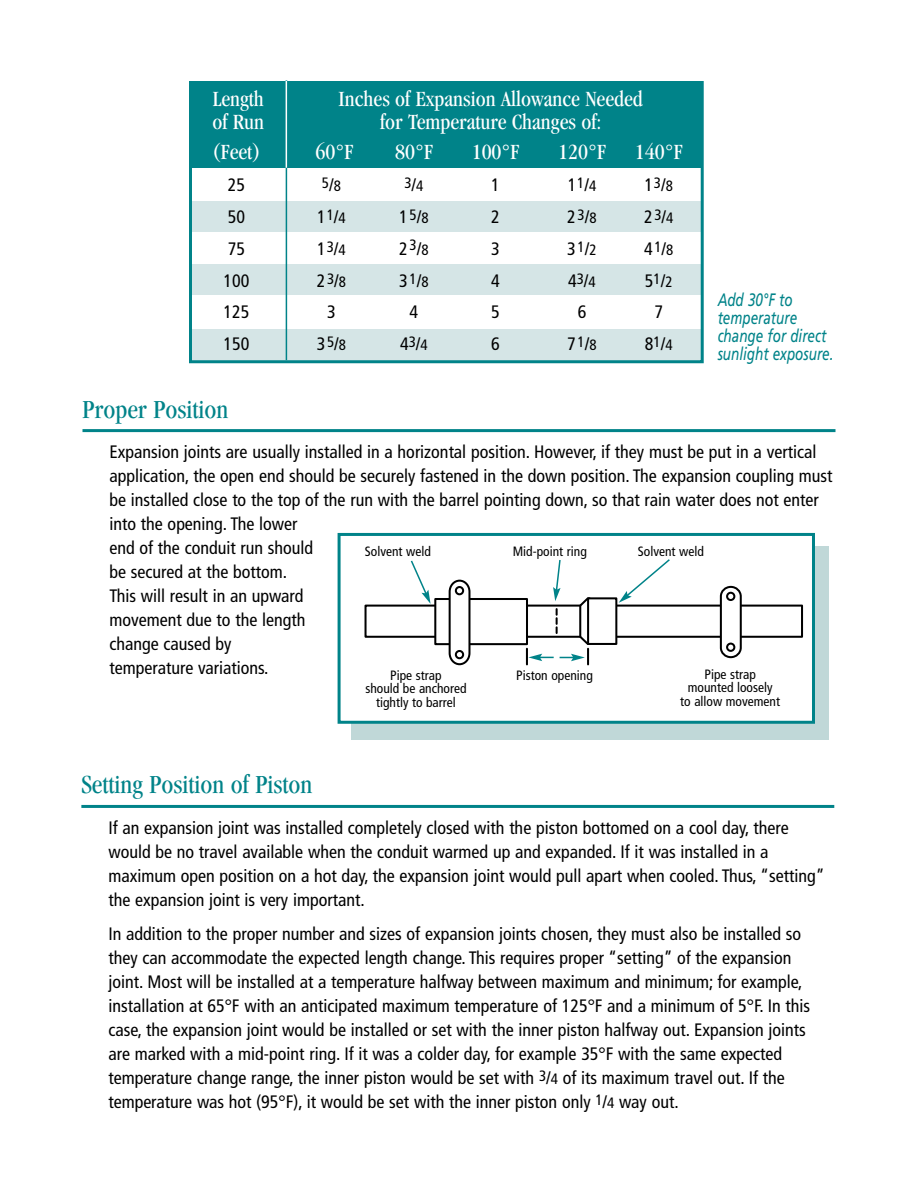
<style>
.page{position:relative;width:918px;height:1188px;background:#fff}
.page>*{position:absolute;margin:0;border:0;box-sizing:border-box;transform-origin:0 0}
.t1{font:condensed 27px "Garamond";color:#008389}
.t2{font:condensed 22.5px "Garamond";color:#fff}
.t3{font:condensed 18px/24px "Frutiger";color:#000}
.t4{font:italic 18px/18px "Frutiger";color:#008389;scale:.75 1}
.t5{font:condensed 15px "Frutiger";color:#000}
.t6{font:condensed 13.5px/13.5px "Frutiger";color:#000;text-align:center}
.s1{font-size:18px}
.s2{font-size:15px}
</style>
<div class="page">
<div style="left:189px;top:201px;width:513px;height:31px;background:#d5e5e6"></div>
<div style="left:189px;top:264px;width:513px;height:31px;background:#d5e5e6"></div>
<div style="left:189px;top:329px;width:512px;height:31px;background:#d5e5e6"></div>
<hr style="left:82px;top:429px;width:754px;height:3px;background:#008389">
<div style="left:352px;top:546px;width:477px;height:194px;background:#c0d8d8"></div>
<div style="left:339px;top:534px;width:474px;height:188px;background:#fff"></div>
<div style="left:365px;top:605px;width:438px;height:33px;background:#fff;border:2px solid #000"></div>
<div style="left:434px;top:598px;width:94px;height:47px;background:#fff;border:2px solid #000"></div>
<div style="left:587px;top:597px;width:30px;height:48px;background:#fff;border:2px solid #000"></div>
<svg style="left:448px;top:579px;width:24px;height:87px"></svg>
<div style="left:455px;top:586px;width:9px;height:9px;background:#fff;border:2px solid #000;border-radius:50%"></div>
<div style="left:455px;top:650px;width:9px;height:9px;background:#fff;border:2px solid #000;border-radius:50%"></div>
<div style="left:720px;top:586px;width:22px;height:72px;background:#fff;border:2px solid #000;border-radius:10px"></div>
<div style="left:726px;top:592px;width:9px;height:9px;background:#fff;border:2px solid #000;border-radius:50%"></div>
<div style="left:726px;top:643px;width:9px;height:9px;background:#fff;border:2px solid #000;border-radius:50%"></div>
<div style="left:338px;top:533px;width:477px;height:191px;border:3px solid #008389"></div>
<div style="left:189px;top:82px;width:513px;height:86px;background:#008389"></div>
<div style="left:189px;top:81px;width:515px;height:282px;border:3px solid #008389"></div>
<hr style="left:81px;top:805px;width:753px;height:3px;background:#008389">
<svg style="left:410px;top:560px;width:21px;height:44px"></svg>
<svg style="left:619px;top:559px;width:51px;height:44px"></svg>
<svg style="left:526px;top:560px;width:66px;height:104px"></svg>
<hr style="left:286px;top:80px;width:1px;height:280px;background:#008389">
<hr style="left:286px;top:81px;width:1px;height:87px;background:#fff">
<p class="t2" style="left:213px;top:90px;width:53px">Length</p>
<p class="t2" style="left:339px;top:90px;width:306px">Inches of Expansion Allowance Needed</p>
<p class="t2" style="left:213px;top:113px;width:53px">of Run</p>
<p class="t2" style="left:380px;top:113px;width:223px">for Temperature Changes of:</p>
<p class="t2" style="left:212px;top:143px;width:50px">(Feet)</p>
<p class="t2" style="left:315px;top:143px;width:39px">60°F</p>
<p class="t2" style="left:395px;top:143px;width:39px">80°F</p>
<p class="t2" style="left:472px;top:143px;width:49px">100°F</p>
<p class="t2" style="left:558px;top:143px;width:49px">120°F</p>
<p class="t2" style="left:635px;top:143px;width:49px">140°F</p>
<p class="t3" style="left:228px;top:174px;width:19px">25</p>
<p class="t5" style="left:322px;top:178px;width:21px">5<span class="s1">/</span>8</p>
<p class="t5" style="left:404px;top:178px;width:21px">3<span class="s1">/</span>4</p>
<p class="t3" style="left:491px;top:174px;width:10px">1</p>
<p class="t3" style="left:568px;top:174px;width:30px">1<sup>1</sup>/<span class="s2">4</span></p>
<p class="t3" style="left:644px;top:174px;width:30px">1<sup>3</sup>/<span class="s2">8</span></p>
<p class="t3" style="left:228px;top:206px;width:19px">50</p>
<p class="t3" style="left:317px;top:206px;width:30px">1<sup>1</sup>/<span class="s2">4</span></p>
<p class="t3" style="left:399px;top:206px;width:31px">1<sup>5</sup>/<span class="s2">8</span></p>
<p class="t3" style="left:491px;top:206px;width:10px">2</p>
<p class="t3" style="left:567px;top:206px;width:31px">2<sup>3</sup>/<span class="s2">8</span></p>
<p class="t3" style="left:644px;top:206px;width:31px">2<sup>3</sup>/<span class="s2">4</span></p>
<p class="t3" style="left:228px;top:238px;width:19px">75</p>
<p class="t3" style="left:317px;top:238px;width:30px">1<sup>3</sup>/<span class="s2">4</span></p>
<p class="t3" style="left:399px;top:238px;width:31px">2<sup>3</sup>/<span class="s2">8</span></p>
<p class="t3" style="left:491px;top:238px;width:10px">3</p>
<p class="t3" style="left:567px;top:238px;width:31px">3<sup>1</sup>/<span class="s2">2</span></p>
<p class="t3" style="left:644px;top:238px;width:31px">4<sup>1</sup>/<span class="s2">8</span></p>
<p class="t3" style="left:224px;top:270px;width:27px">100</p>
<p class="t3" style="left:317px;top:270px;width:31px">2<sup>3</sup>/<span class="s2">8</span></p>
<p class="t3" style="left:399px;top:270px;width:31px">3<sup>1</sup>/<span class="s2">8</span></p>
<p class="t3" style="left:491px;top:270px;width:10px">4</p>
<p class="t3" style="left:568px;top:270px;width:29px">4<sup>3</sup>/<span class="s2">4</span></p>
<p class="t3" style="left:645px;top:270px;width:29px">5<sup>1</sup>/<span class="s2">2</span></p>
<p class="t3" style="left:224px;top:302px;width:27px">125</p>
<p class="t3" style="left:327px;top:302px;width:10px">3</p>
<p class="t3" style="left:410px;top:302px;width:10px">4</p>
<p class="t3" style="left:491px;top:302px;width:10px">5</p>
<p class="t3" style="left:578px;top:302px;width:10px">6</p>
<p class="t3" style="left:654px;top:302px;width:10px">7</p>
<p class="t3" style="left:224px;top:333px;width:27px">150</p>
<p class="t3" style="left:317px;top:333px;width:31px">3<sup>5</sup>/<span class="s2">8</span></p>
<p class="t3" style="left:400px;top:333px;width:29px">4<sup>3</sup>/<span class="s2">4</span></p>
<p class="t3" style="left:491px;top:333px;width:10px">6</p>
<p class="t3" style="left:567px;top:333px;width:31px">7<sup>1</sup>/<span class="s2">8</span></p>
<p class="t3" style="left:645px;top:333px;width:29px">8<sup>1</sup>/<span class="s2">4</span></p>
<p class="t4" style="left:718px;top:292px;width:156px">Add 30°F to temperature change for direct sunlight exposure.</p>
<h1 class="t1" style="left:82px;top:398px;width:147px">Proper Position</h1>
<p class="t3" style="left:110px;top:441px;width:725px">Expansion joints are usually installed in a horizontal position. However, if they must be put in a vertical application, the open end should be securely fastened in the down position. The expansion coupling must be installed close to the top of the run with the barrel pointing down, so that rain water does not enter into the opening. The lower<br>end of the conduit run should<br>be secured at the bottom.<br>This will result in an upward<br>movement due to the length<br>change caused by<br>temperature variations.</p>
<p class="t6" style="left:365px;top:546px;width:68px">Solvent weld</p>
<p class="t6" style="left:513px;top:545px;width:76px">Mid-point ring</p>
<p class="t6" style="left:638px;top:546px;width:68px">Solvent weld</p>
<p class="t6" style="left:680px;top:668px;width:101px">Pipe strap mounted loosely<br>to allow movement</p>
<p class="t6" style="left:390px;top:669px;width:53px">Pipe strap</p>
<p class="t6" style="left:516px;top:670px;width:78px">Piston opening</p>
<p class="t6" style="left:365px;top:683px;width:103px">should be anchored tightly to barrel</p>
<h1 class="t1" style="left:81px;top:774px;width:233px">Setting Position of Piston</h1>
<p class="t3" style="left:108px;top:817px;width:718px">If an expansion joint was installed completely closed with the piston bottomed on a cool day, there would be no travel available when the conduit warmed up and expanded. If it was installed in a maximum open position on a hot day, the expansion joint would pull apart when cooled. Thus, “setting” the expansion joint is very important.</p>
<p class="t3" style="left:108px;top:924px;width:703px">In addition to the proper number and sizes of expansion joints chosen, they must also be installed so they can accommodate the expected length change. This requires proper “setting” of the expansion joint. Most will be installed at a temperature halfway between maximum and minimum; for example, installation at 65°F with an anticipated maximum temperature of 125°F and a minimum of 5°F. In this case, the expansion joint would be installed or set with the inner piston halfway out. Expansion joints are marked with a mid-point ring. If it was a colder day, for example 35°F with the same expected temperature change range, the inner piston would be set with <sup>3</sup>/<span class="s2">4</span> of its maximum travel out. If the temperature was hot (95°F), it would be set with the inner piston only <sup>1</sup>/<span class="s2">4</span> way out.</p>
</div>
